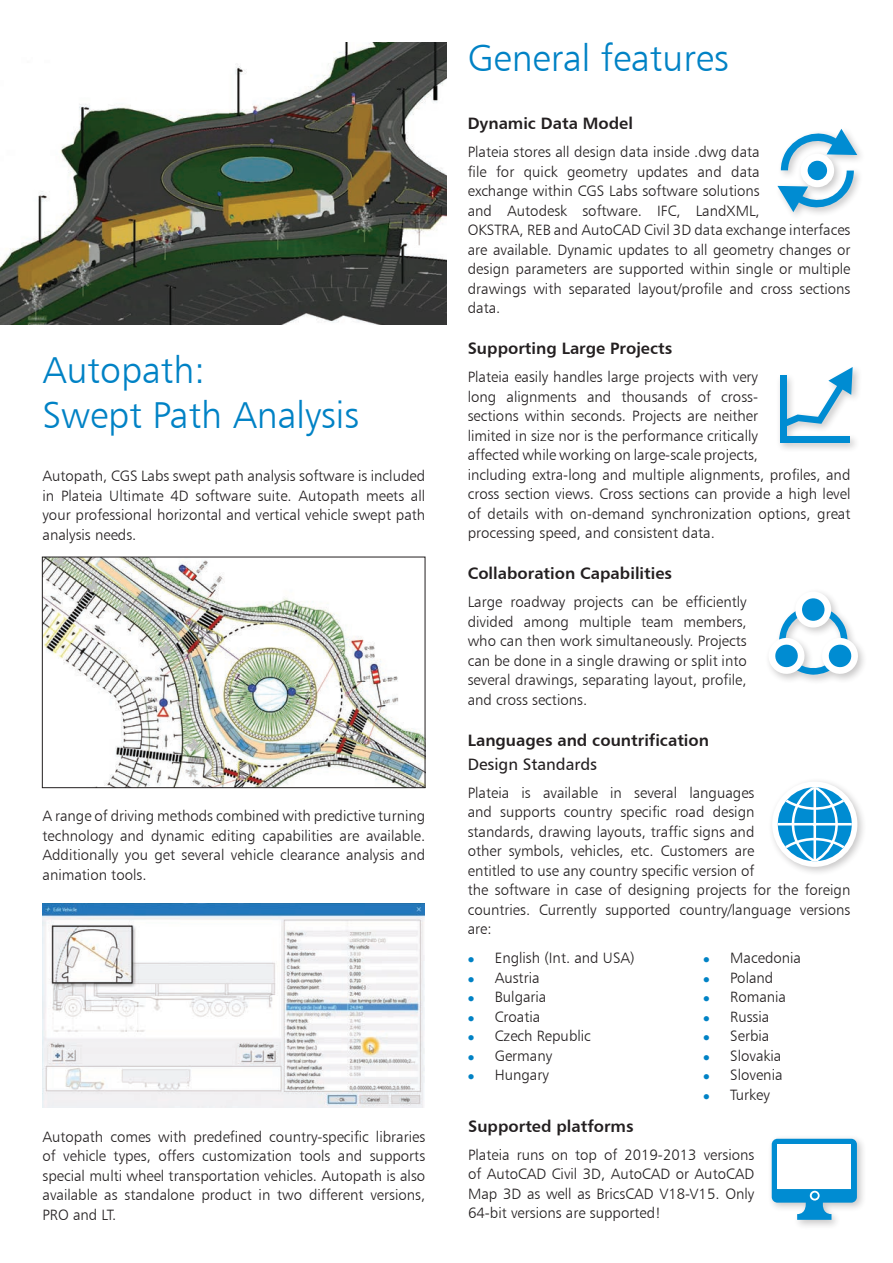
<style>
.page{position:relative;width:893px;height:1263px;background:#fff}
.page>*{position:absolute;margin:0;border:0;box-sizing:border-box;transform-origin:0 0}
.t1{font:37.5px/45px "Humanist 777 BT Light B";color:#0082c5}
.t2{font:16.5px "Humanist 777 BT Bold B";color:#231f20}
.t3{font:16.5px "Humanist 777 BT Roman B";color:#231f20}
.t4{font:15px/19.5px "Humanist 777 BT Light B";color:#231f20}
</style>
<div class="page">
<svg style="left:777px;top:129px;width:80px;height:84px"></svg>
<div style="left:801px;top:154px;width:33px;height:33px;border:14px solid #fff;border-radius:50%"></div>
<div style="left:808px;top:161px;width:19px;height:19px;background:#008cd2;border-radius:50%"></div>
<div style="left:776px;top:364px;width:86px;height:89px;background:#231f20;opacity:.25"></div>
<div style="left:783px;top:436px;width:67px;height:7px;background:#008cd2"></div>
<div style="left:780px;top:376px;width:7px;height:67px;background:#008cd2"></div>
<svg style="left:782px;top:367px;width:71px;height:60px"></svg>
<div style="left:765px;top:588px;width:103px;height:97px;background:#231f20;opacity:.25"></div>
<div style="left:795px;top:592px;width:36px;height:35px;border:13px solid #fff;border-radius:50%"></div>
<div style="left:802px;top:598px;width:22px;height:23px;background:#008cd2;border-radius:50%"></div>
<svg style="left:768px;top:606px;width:91px;height:70px"></svg>
<div style="left:768px;top:778px;width:99px;height:99px;background:#231f20;opacity:.25"></div>
<div style="left:772px;top:782px;width:85px;height:85px;border:11px solid #fff;border-radius:50%"></div>
<svg style="left:778px;top:787px;width:74px;height:74px"></svg>
<hr style="left:778px;top:823px;width:74px;height:2px;background:#fff">
<hr style="left:813px;top:787px;width:3px;height:74px;background:#fff">
<div style="left:767px;top:1134px;width:100px;height:96px;background:#231f20;opacity:.25"></div>
<svg style="left:772px;top:1139px;width:85px;height:81px"></svg>
<div style="left:812px;top:1192px;width:6px;height:7px;background:#008cd2;border-radius:50%"></div>
<div style="left:778px;top:1145px;width:73px;height:44px;background:#fff"></div>
<img style="left:42px;top:904px;width:383px;height:203px">
<img style="left:44px;top:559px;width:379px;height:227px">
<div style="left:42px;top:557px;width:383px;height:231px;border:1px solid #231f20"></div>
<img style="left:0;top:43px;width:446px;height:281px">
<h1 class="t1" style="left:43px;top:346px;width:318px">Autopath:<br>Swept Path Analysis</h1>
<p class="t4" style="left:43px;top:466px;width:384px;text-align:justify">Autopath, CGS Labs swept path analysis software is included in Plateia Ultimate 4D software suite. Autopath meets all your professional horizontal and vertical vehicle swept path analysis needs.</p>
<p class="t4" style="left:43px;top:806px;width:384px;text-align:justify">A range of driving methods combined with predictive turning technology and dynamic editing capabilities are available.<br>Additionally you get several vehicle clearance analysis and animation tools.</p>
<p class="t4" style="left:43px;top:1126px;width:384px;text-align:justify">Autopath comes with predefined country-specific libraries of vehicle types, offers customization tools and supports special multi wheel transportation vehicles. Autopath is also available as standalone product in two different versions, PRO and LT.</p>
<h1 class="t1" style="left:468px;top:35px;width:262px">General features</h1>
<p class="t2" style="left:468px;top:113px;width:167px">Dynamic Data Model</p>
<p class="t4" style="left:468px;top:142px;width:384px">Plateia stores all design data inside .dwg data<br>file for quick geometry updates and data<br>exchange within CGS Labs software solutions<br>and Autodesk software. IFC, LandXML,<br>OKSTRA, REB and AutoCAD Civil 3D data exchange interfaces are available. Dynamic updates to all geometry changes or design parameters are supported within single or multiple drawings with separated layout/profile and cross sections data.</p>
<p class="t2" style="left:468px;top:338px;width:206px">Supporting Large Projects</p>
<p class="t4" style="left:468px;top:367px;width:384px">Plateia easily handles large projects with very<br>long alignments and thousands of cross-<br>sections within seconds. Projects are neither<br>limited in size nor is the performance critically<br>affected while working on large-scale projects,<br>including extra-long and multiple alignments, profiles, and cross section views. Cross sections can provide a high level of details with on-demand synchronization options, great processing speed, and consistent data.</p>
<p class="t2" style="left:468px;top:563px;width:206px">Collaboration Capabilities</p>
<p class="t4" style="left:468px;top:592px;width:281px;text-align:justify">Large roadway projects can be efficiently divided among multiple team members, who can then work simultaneously. Projects can be done in a single drawing or split into several drawings, separating layout, profile, and cross sections.</p>
<p class="t2" style="left:468px;top:729px;width:243px">Languages and countrification</p>
<p class="t3" style="left:468px;top:754px;width:131px">Design Standards</p>
<p class="t4" style="left:468px;top:782px;width:384px">Plateia is available in several languages<br>and supports country specific road design<br>standards, drawing layouts, traffic signs and<br>other symbols, vehicles, etc. Customers are<br>entitled to use any country specific version of<br>the software in case of designing projects for the foreign countries. Currently supported country/language versions are:</p>
<p class="t4" style="left:495px;top:948px;width:141px">English (Int. and USA)<br>Austria<br>Bulgaria<br>Croatia<br>Czech Republic<br>Germany<br>Hungary</p>
<p class="t4" style="left:730px;top:948px;width:72px">Macedonia<br>Poland<br>Romania<br>Russia<br>Serbia<br>Slovakia<br>Slovenia<br>Turkey</p>
<p class="t2" style="left:468px;top:1115px;width:167px">Supported platforms</p>
<p class="t4" style="left:468px;top:1144px;width:288px;text-align:justify">Plateia runs on top of 2019-2013 versions of AutoCAD Civil 3D, AutoCAD or AutoCAD Map 3D as well as BricsCAD V18-V15. Only 64-bit versions are supported!</p>
</div>
